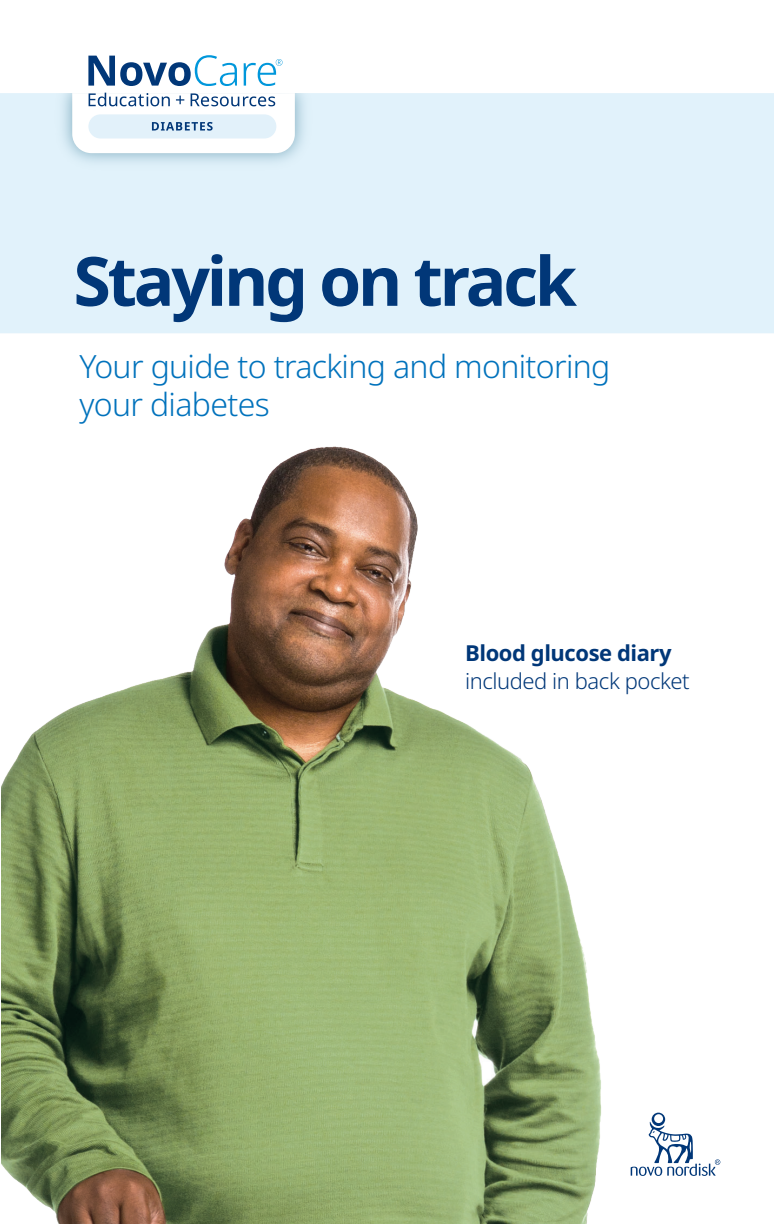
<style>
.page{position:relative;width:774px;height:1224px;background:#fff}
.page>*{position:absolute;margin:0;border:0;box-sizing:border-box;transform-origin:0 0}
.t1{font:700 68px "Apis";letter-spacing:-.05em;color:#013778}
.t2{font:300 32px/38.4px "Apis";letter-spacing:-.02em;color:#0072bc}
.body_text{font:300 22px/28px "Apis";letter-spacing:-.02em;color:#013778}
.s1{font-weight:700}
</style>
<div class="page">
<div style="left:0;top:93px;width:774px;height:240px;background:#e1f2fb"></div>
<img style="left:50px;top:93px;width:267px;height:82px">
<svg style="left:88px;top:55px;width:149px;height:31px"></svg>
<svg style="left:244px;top:59px;width:38px;height:27px"></svg>
<svg style="left:72px;top:93px;width:223px;height:60px"></svg>
<svg style="left:631px;top:1113px;width:89px;height:63px"></svg>
<img style="left:1px;top:446px;width:600px;height:778px">
<p class="t1" style="left:73px;top:233px;width:505px">Staying on track</p>
<p class="t2" style="left:79px;top:348px;width:533px">Your guide to tracking and monitoring your diabetes</p>
<p class="body_text" style="left:465px;top:639px;width:226px"><span class="s1">Blood glucose diary </span>included in back pocket</p>
</div>
